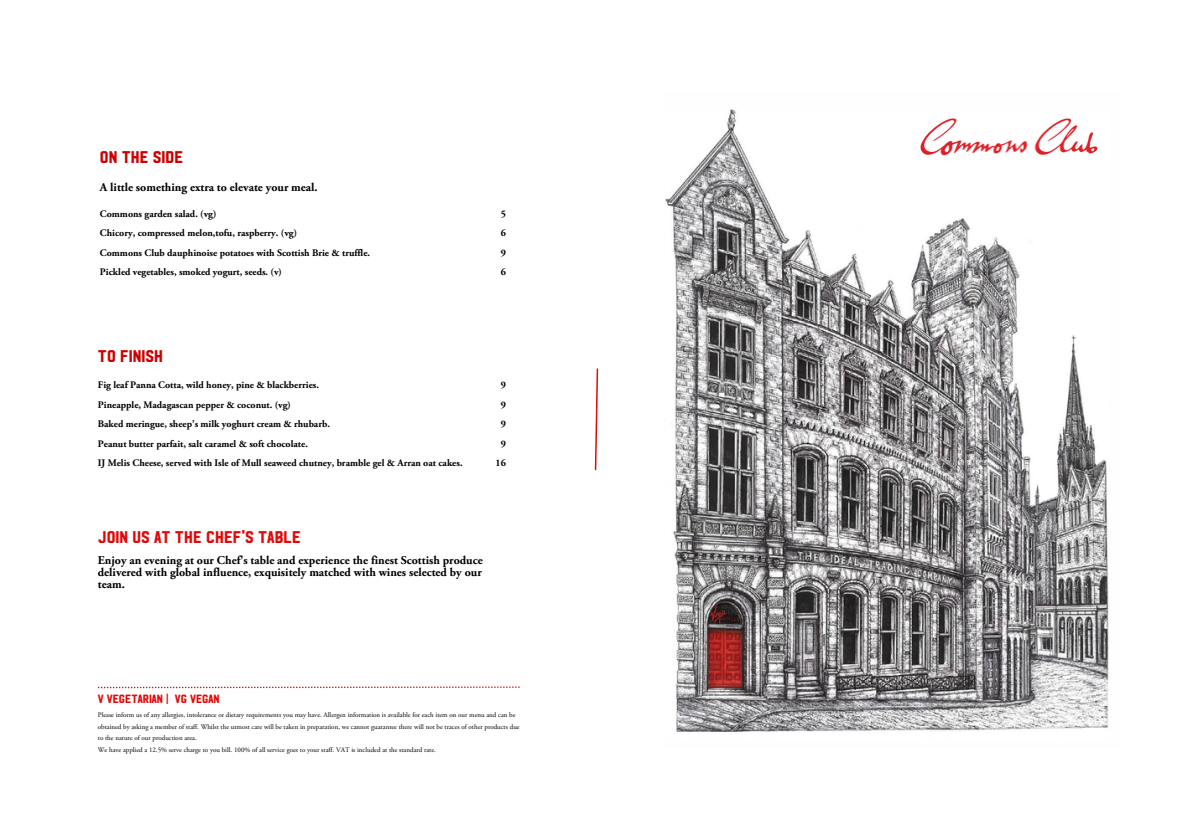
<style>
.page{position:relative;width:1190px;height:839px;background:#fff}
.page>*{position:absolute;margin:0;border:0;box-sizing:border-box;transform-origin:0 0}
.t1{font:17px "Hudson NY";color:#e10a0a}
.t2{font:17px "Hudson NY";color:#c00}
.t3{font:700 12px/12px "Adobe Garamond Pro";color:#000;text-align:justify}
.t4{font:12px "Hudson NY";color:#e10a0a}
.t5{font:700 10px "Adobe Garamond Pro";color:#000}
.t6{font:7px/11.6px "Adobe Garamond Pro";color:#000}
</style>
<div class="page">
<svg style="left:594px;top:368px;width:5px;height:103px"></svg>
<img style="left:665px;top:109px;width:444px;height:623px">
<img style="left:916px;top:115px;width:185px;height:42px">
<svg style="left:98px;top:686px;width:422px;height:2px"></svg>
<p class="t2" style="left:100px;top:149px;width:85px">ON THE SIDE</p>
<p class="t3" style="left:100px;top:182px;width:219px">A little something extra to elevate your meal.</p>
<p class="t5" style="left:100px;top:209px;width:118px">Commons garden salad. (vg)</p>
<p class="t5" style="left:100px;top:229px;width:199px">Chicory, compressed melon,tofu, raspberry. (vg)</p>
<p class="t5" style="left:100px;top:248px;width:272px">Commons Club dauphinoise potatoes with Scottish Brie &amp; truffle.</p>
<p class="t5" style="left:100px;top:268px;width:183px">Pickled vegetables, smoked yogurt, seeds. (v)</p>
<p class="t5" style="left:501px;top:209px;width:7px">5</p>
<p class="t5" style="left:501px;top:229px;width:7px">6</p>
<p class="t5" style="left:501px;top:248px;width:7px">9</p>
<p class="t5" style="left:501px;top:268px;width:7px">6</p>
<p class="t2" style="left:98px;top:347px;width:67px">TO FINISH</p>
<p class="t5" style="left:98px;top:381px;width:223px">Fig leaf Panna Cotta, wild honey, pine &amp; blackberries.</p>
<p class="t5" style="left:98px;top:400px;width:194px">Pineapple, Madagascan pepper &amp; coconut. (vg)</p>
<p class="t5" style="left:98px;top:420px;width:234px">Baked meringue, sheep’s milk yoghurt cream &amp; rhubarb.</p>
<p class="t5" style="left:98px;top:439px;width:212px">Peanut butter parfait, salt caramel &amp; soft chocolate.</p>
<p class="t5" style="left:98px;top:459px;width:366px">IJ Melis Cheese, served with Isle of Mull seaweed chutney, bramble gel &amp; Arran oat cakes.</p>
<p class="t5" style="left:501px;top:381px;width:7px">9</p>
<p class="t5" style="left:501px;top:400px;width:7px">9</p>
<p class="t5" style="left:501px;top:420px;width:7px">9</p>
<p class="t5" style="left:501px;top:439px;width:7px">9</p>
<p class="t5" style="left:496px;top:459px;width:12px">16</p>
<p class="t1" style="left:98px;top:529px;width:205px">JOIN US AT THE CHEF'S TABLE</p>
<p class="t3" style="left:98px;top:555px;width:386px">Enjoy an evening at our Chef's table and experience the finest Scottish produce delivered with global influence, exquisitely matched with wines selected by our team.</p>
<p class="t4" style="left:98px;top:693px;width:123px">V VEGETARIAN | VG VEGAN</p>
<p class="t6" style="left:98px;top:709px;width:423px">Please inform us of any allergies, intolerance or dietary requirements you may have. Allergen information is available for each item on our menu and can be obtained by asking a member of staff. Whilst the utmost care will be taken in preparation, we cannot guarantee there will not be traces of other products due to the nature of our production area.</p>
<p class="t6" style="left:98px;top:744px;width:339px">We have applied a 12.5% serve charge to you bill. 100% of all service goes to your staff. VAT is included at the standard rate.</p>
</div>
